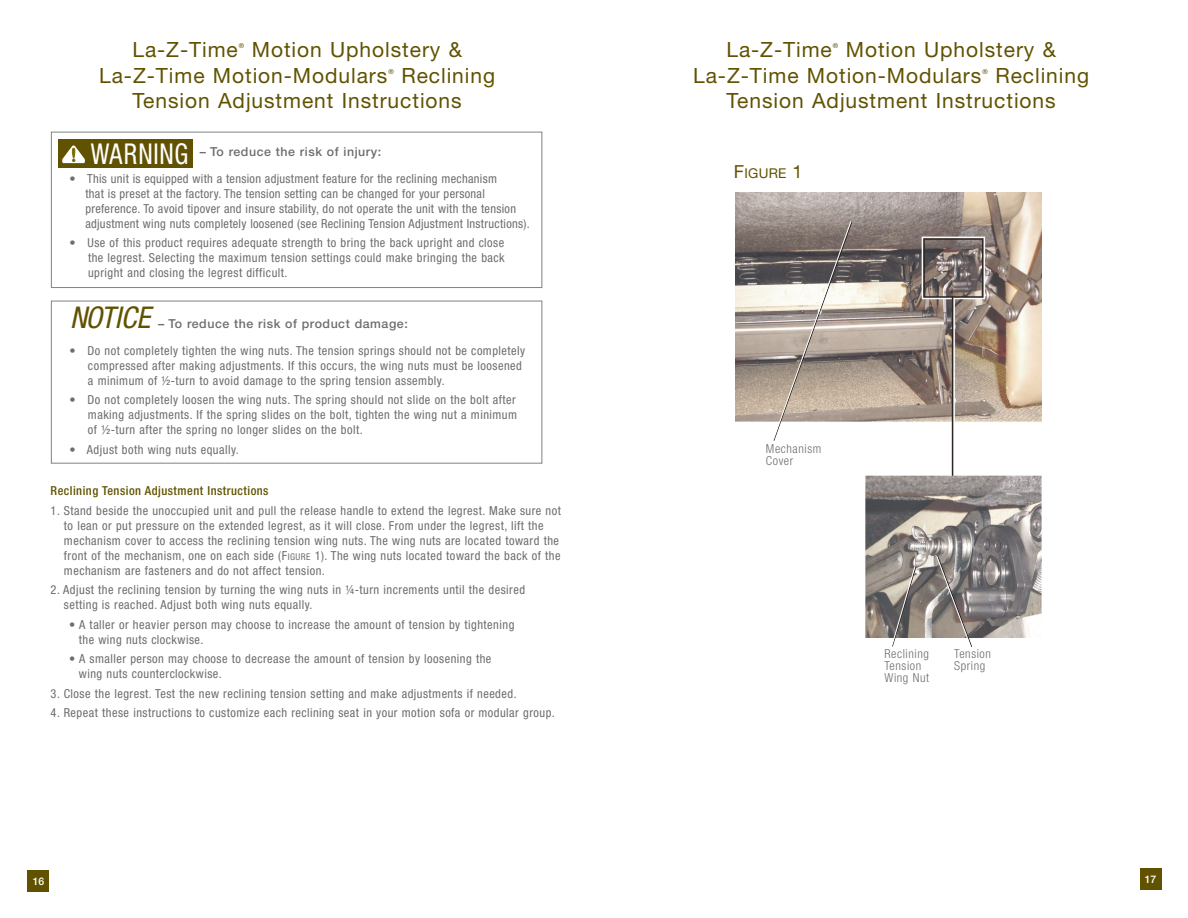
<style>
.page{position:relative;width:1188px;height:918px;background:#fff}
.page>*{position:absolute;margin:0;border:0;box-sizing:border-box;transform-origin:0 0}
.t1{font:italic condensed 30px "Helvetica Neue";color:#615201}
.t2{font:condensed 28.8px "Helvetica Neue";letter-spacing:.03em;color:#fff;scale:.9 1}
.t3{font:21px/25.5px "Helvetica Neue";letter-spacing:.045em;color:#615201}
.t4{font:13.5px "Helvetica Neue";letter-spacing:.02em;color:#615201}
.t5{font:condensed 12.3px/15px "Helvetica Neue";letter-spacing:.04em;color:#6c6d70}
.t6{font:500 12.3px "Helvetica Neue";letter-spacing:.045em;color:#6c6d70}
.t7{font:300 condensed 12.3px/12px "Helvetica Neue";letter-spacing:.05em;color:#6c6d70}
.t8{font:500 condensed 12.3px "Helvetica Neue";letter-spacing:.04em;color:#615201}
.t9{font:500 10.5px "Helvetica Neue";color:#fff}
.t10{font:6.75px "Helvetica Neue";color:#615201}
.s1{font-size:9.3px}
.s2{font-size:18px}
</style>
<div class="page">
<div style="left:51px;top:132px;width:491px;height:156px;border:1px solid #808285"></div>
<div style="left:58px;top:139px;width:134px;height:29px;background:#615201"></div>
<svg style="left:62px;top:145px;width:23px;height:18px"></svg>
<div style="left:51px;top:301px;width:491px;height:163px;border:1px solid #808285"></div>
<img style="left:736px;top:193px;width:305px;height:445px">
<svg style="left:936px;top:555px;width:37px;height:92px;background:#938d8a"></svg>
<svg style="left:891px;top:566px;width:26px;height:81px;background:#97918b"></svg>
<div style="left:1140px;top:868px;width:21px;height:22px;background:#615201"></div>
<div style="left:28px;top:871px;width:21px;height:21px;background:#615201"></div>
<svg style="left:772px;top:220px;width:81px;height:222px"></svg>
<h3 class="t3" style="left:99px;top:39px;width:364px;text-indent:153px">Motion Upholstery &amp;<br>La-Z-Time Motion-Modulars</h3>
<h3 class="t3" style="left:132px;top:39px;width:107px">La-Z-Time</h3>
<p class="t10" style="left:239px;top:43px;width:7px">®</p>
<h3 class="t3" style="left:133px;top:65px;width:364px;text-indent:269px">Reclining<br>Tension Adjustment Instructions</h3>
<p class="t6" style="left:200px;top:147px;width:183px">– To reduce the risk of injury:</p>
<p class="t5" style="left:85px;top:172px;width:446px;text-indent:-16px">• This unit is equipped with a tension adjustment feature for the reclining mechanism<br>that is preset at the factory. The tension setting can be changed for your personal preference. To avoid tipover and insure stability, do not operate the unit with the tension adjustment wing nuts completely loosened (see Reclining Tension Adjustment Instructions).</p>
<p class="t5" style="left:88px;top:236px;width:418px;text-align:justify;text-indent:-18px">• Use of this product requires adequate strength to bring the back upright and close the legrest. Selecting the maximum tension settings could make bringing the back upright and closing the legrest difficult.</p>
<p class="t10" style="left:388px;top:69px;width:7px">®</p>
<h2 class="t2" style="left:91px;top:143px;width:110px">WARNING</h2>
<h1 class="t1" style="left:70px;top:306px;width:81px">NOTICE</h1>
<p class="t6" style="left:158px;top:319px;width:251px">– To reduce the risk of product damage:</p>
<p class="t5" style="left:88px;top:344px;width:439px;text-indent:-18px">• Do not completely tighten the wing nuts. The tension springs should not be completely compressed after making adjustments. If this occurs, the wing nuts must be loosened a minimum of ½-turn to avoid damage to the spring tension assembly.</p>
<p class="t5" style="left:88px;top:393px;width:431px;text-align:justify;text-indent:-18px">• Do not completely loosen the wing nuts. The spring should not slide on the bolt after making adjustments. If the spring slides on the bolt, tighten the wing nut a minimum of ½-turn after the spring no longer slides on the bolt.</p>
<p class="t5" style="left:70px;top:443px;width:171px">• Adjust both wing nuts equally.</p>
<p class="t8" style="left:51px;top:487px;width:219px">Reclining Tension Adjustment Instructions</p>
<p class="t5" style="left:64px;top:504px;width:499px;text-indent:-13px">1. Stand beside the unoccupied unit and pull the release handle to extend the legrest. Make sure not to lean or put pressure on the extended legrest, as it will close. From under the legrest, lift the mechanism cover to access the reclining tension wing nuts. The wing nuts are located toward the front of the mechanism, one on each side (F<span class="s1">IGURE</span> 1). The wing nuts located toward the back of the mechanism are fasteners and do not affect tension.</p>
<p class="t5" style="left:64px;top:584px;width:463px;text-indent:-13px">2. Adjust the reclining tension by turning the wing nuts in ¼-turn increments until the desired setting is reached. Adjust both wing nuts equally.</p>
<p class="t5" style="left:79px;top:618px;width:437px;text-indent:-10px">• A taller or heavier person may choose to increase the amount of tension by tightening the wing nuts clockwise.</p>
<p class="t5" style="left:79px;top:653px;width:414px;text-indent:-10px">• A smaller person may choose to decrease the amount of tension by loosening the wing nuts counterclockwise.</p>
<p class="t5" style="left:51px;top:687px;width:468px">3. Close the legrest. Test the new reclining tension setting and make adjustments if needed.</p>
<p class="t5" style="left:51px;top:707px;width:506px">4. Repeat these instructions to customize each reclining seat in your motion sofa or modular group.</p>
<h3 class="t3" style="left:693px;top:39px;width:364px;text-indent:153px">Motion Upholstery &amp;<br>La-Z-Time Motion-Modulars</h3>
<h3 class="t3" style="left:726px;top:39px;width:107px">La-Z-Time</h3>
<p class="t10" style="left:833px;top:43px;width:7px">®</p>
<h3 class="t3" style="left:727px;top:65px;width:364px;text-indent:269px">Reclining<br>Tension Adjustment Instructions</h3>
<p class="t10" style="left:982px;top:69px;width:7px">®</p>
<p class="t4" style="left:734px;top:168px;width:70px"><span class="s2">F</span>IGURE <span class="s2">1</span></p>
<p class="t7" style="left:766px;top:443px;width:57px">Mechanism<br>Cover</p>
<p class="t7" style="left:884px;top:649px;width:46px">Reclining<br>Tension<br>Wing Nut</p>
<p class="t7" style="left:954px;top:649px;width:38px">Tension<br>Spring</p>
<p class="t9" style="left:33px;top:877px;width:13px">16</p>
<p class="t9" style="left:1145px;top:875px;width:13px">17</p>
</div>
